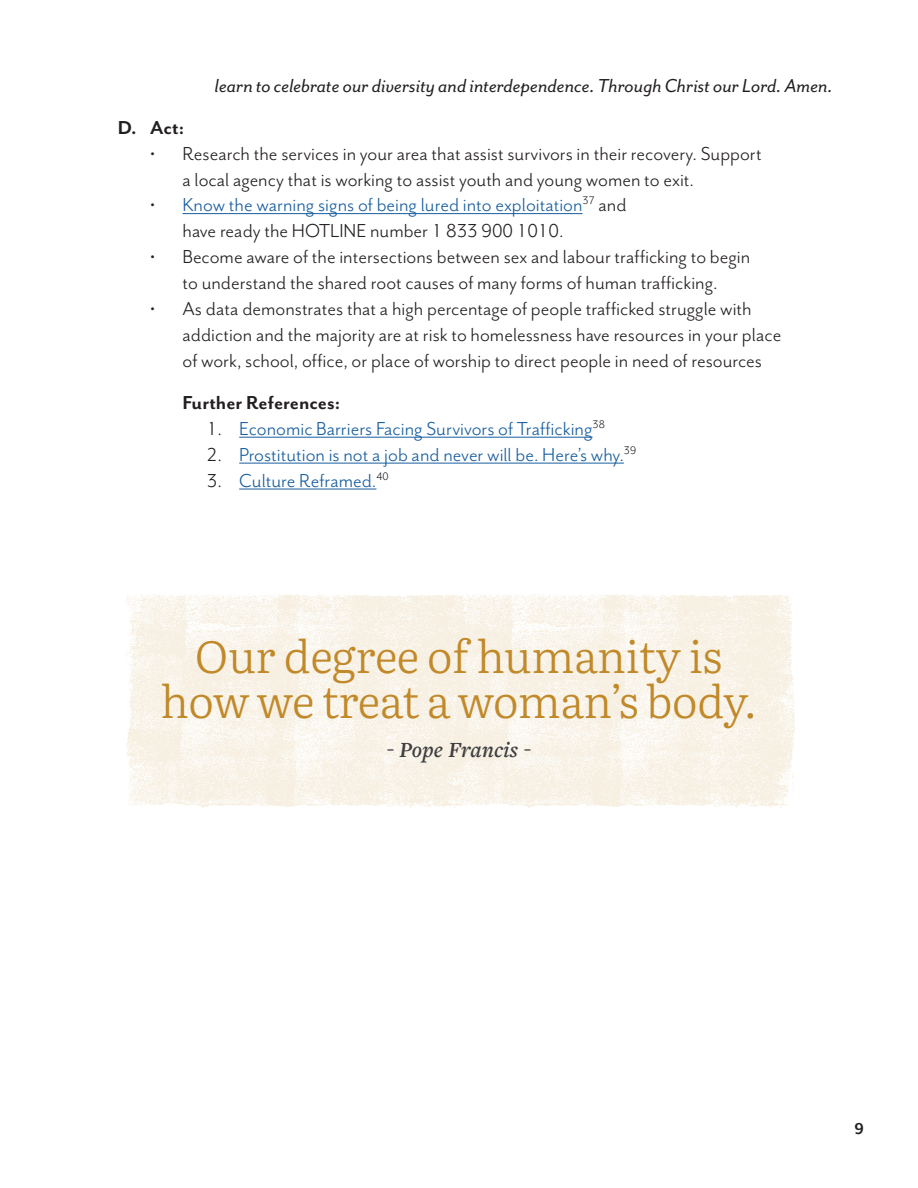
<style>
.page{position:relative;width:918px;height:1188px;background:#fff}
.page>*{position:absolute;margin:0;border:0;box-sizing:border-box;transform-origin:0 0}
.t1{font:300 45px/45px "Literata";letter-spacing:-.015em;color:#c18929;text-align:center}
.t2{font:italic 600 22.5px "Freight Text Pro";letter-spacing:.01em;color:#3e3e3f}
.t3{font:21.6px/26px "Mr Eaves San OT";color:#231f20}
.t4{font:21.6px/26px "Mr Eaves San OT";color:#175d9e}
.t5{font:italic 21.6px "Mr Eaves San OT";color:#231f20}
.t6{font:700 21.6px "Mr Eaves San OT";color:#231f20}
.t7{font:700 18px "Mr Eaves San OT";color:#231f20}
.s1{color:#231f20}
</style>
<div class="page">
<hr style="left:183px;top:213px;width:400px;height:1px;background:#175d9e">
<hr style="left:239px;top:437px;width:354px;height:1px;background:#175d9e">
<hr style="left:239px;top:463px;width:385px;height:1px;background:#175d9e">
<hr style="left:239px;top:489px;width:137px;height:1px;background:#175d9e">
<svg style="left:125px;top:594px;width:324px;height:214px;fill:#f8f2e6"></svg>
<svg style="left:449px;top:594px;width:346px;height:214px;fill:#f8f2e6"></svg>
<p class="t5" style="left:215px;top:73px;width:619px">learn to celebrate our diversity and interdependence. Through Christ our Lord. Amen.</p>
<p class="t6" style="left:118px;top:116px;width:68px">D. Act:</p>
<p class="t3" style="left:183px;top:140px;width:581px;text-indent:-32px">• Research the services in your area that assist survivors in their recovery. Support a local agency that is working to assist youth and young women to exit.</p>
<p class="t4" style="left:183px;top:192px;width:446px;text-indent:-32px"><span class="s1">•</span> Know the warning signs of being lured into exploitation<sup>37</sup> <span class="s1">and have ready the HOTLINE number 1 833 900 1010.</span></p>
<p class="t3" style="left:150px;top:244px;width:602px;text-align:center">• Become aware of the intersections between sex and labour trafficking to begin to understand the shared root causes of many forms of human trafficking.</p>
<p class="t3" style="left:183px;top:296px;width:600px;text-indent:-32px">• As data demonstrates that a high percentage of people trafficked struggle with addiction and the majority are at risk to homelessness have resources in your place of work, school, office, or place of worship to direct people in need of resources</p>
<p class="t6" style="left:183px;top:391px;width:159px">Further References:</p>
<p class="t4" style="left:207px;top:416px;width:400px"><span class="s1">1.</span> Economic Barriers Facing Survivors of Trafficking<sup>38</sup></p>
<p class="t4" style="left:207px;top:442px;width:431px"><span class="s1">2.</span> Prostitution is not a job and never will be. Here’s why.<sup>39</sup></p>
<p class="t4" style="left:207px;top:468px;width:183px"><span class="s1">3.</span> Culture Reframed.<sup>40</sup></p>
<h1 class="t1" style="left:160px;top:631px;width:598px">Our degree of humanity is how we treat a woman’s body.</h1>
<p class="t2" style="left:386px;top:735px;width:146px">- Pope Francis -</p>
<p class="t7" style="left:855px;top:1119px;width:11px">9</p>
</div>
